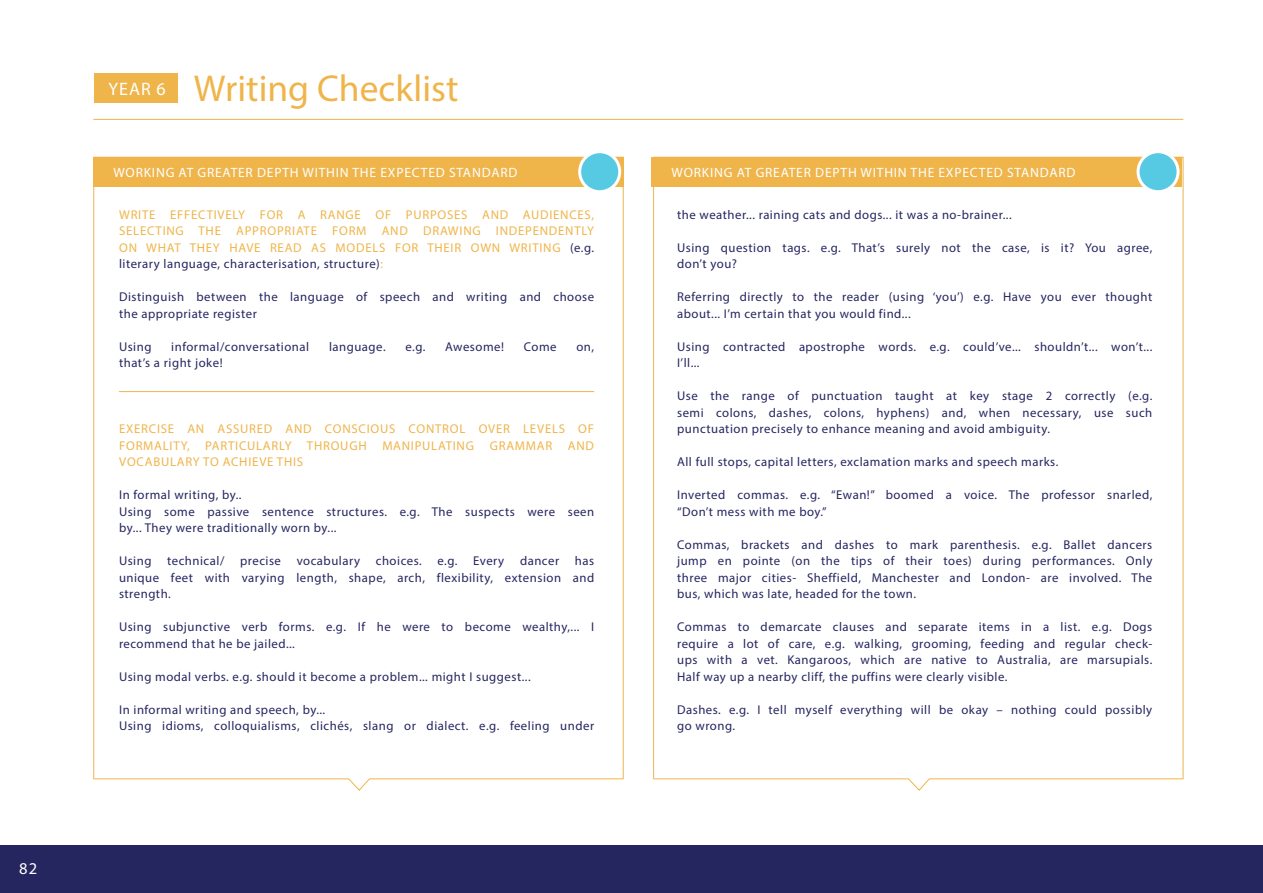
<style>
.page{position:relative;width:1263px;height:893px;background:#fff}
.page>*{position:absolute;margin:0;border:0;box-sizing:border-box;transform-origin:0 0}
.t1{font:37.5px "Myriad Pro";color:#efb54b}
.t2{font:18px "Myriad Pro";color:#fff}
.t3{font:16.5px "Myriad Pro";color:#fff}
.t4{font:13.5px "Myriad Pro";letter-spacing:.06em;color:#fff}
.t5{font:12.75px/16.5px "Myriad Pro";letter-spacing:.04em;color:#252560}
.t6{font:12.75px/16.5px "Myriad Pro";letter-spacing:.05em;color:#efb54b;text-align:justify}
.s1{color:#252560}
</style>
<div class="page">
<div style="left:0;top:845px;width:1263px;height:48px;background:#252560"></div>
<hr style="left:93px;top:119px;width:1090px;height:1px;background:#efb54b">
<div style="left:95px;top:73px;width:83px;height:30px;background:#efb54b"></div>
<div style="left:93px;top:157px;width:531px;height:30px;background:#efb54b"></div>
<div style="left:651px;top:157px;width:531px;height:30px;background:#efb54b"></div>
<hr style="left:119px;top:391px;width:475px;height:1px;background:#efb54b">
<svg style="left:93px;top:778px;width:531px;height:13px"></svg>
<svg style="left:653px;top:778px;width:531px;height:13px"></svg>
<div style="left:1138px;top:152px;width:40px;height:40px;background:#56c9e3;border-radius:50%"></div>
<div style="left:1136px;top:150px;width:43px;height:43px;border:3px solid #fff;border-radius:50%"></div>
<div style="left:580px;top:152px;width:40px;height:40px;background:#56c9e3;border-radius:50%"></div>
<div style="left:578px;top:150px;width:43px;height:43px;border:3px solid #fff;border-radius:50%"></div>
<p class="t3" style="left:19px;top:858px;width:20px">82</p>
<p class="t2" style="left:109px;top:78px;width:59px">YEAR 6</p>
<p class="t1" style="left:194px;top:65px;width:266px">Writing Checklist</p>
<p class="t4" style="left:113px;top:164px;width:406px">WORKING AT GREATER DEPTH WITHIN THE EXPECTED STANDARD</p>
<p class="t4" style="left:671px;top:164px;width:406px">WORKING AT GREATER DEPTH WITHIN THE EXPECTED STANDARD</p>
<p class="t6" style="left:119px;top:206px;width:477px">WRITE EFFECTIVELY FOR A RANGE OF PURPOSES AND AUDIENCES, SELECTING THE APPROPRIATE FORM AND DRAWING INDEPENDENTLY ON WHAT THEY HAVE READ AS MODELS FOR THEIR OWN WRITING <span class="s1">(e.g. literary language, characterisation, structure)</span>:</p>
<p class="t5" style="left:119px;top:289px;width:477px">Distinguish between the language of speech and writing and choose the appropriate register</p>
<p class="t5" style="left:119px;top:338px;width:34px">Using</p>
<p class="t5" style="left:171px;top:338px;width:139px">informal/conversational</p>
<p class="t5" style="left:329px;top:338px;width:58px">language.</p>
<p class="t5" style="left:405px;top:338px;width:21px">e.g.</p>
<p class="t5" style="left:445px;top:338px;width:60px">Awesome!</p>
<p class="t5" style="left:524px;top:338px;width:34px">Come</p>
<p class="t5" style="left:576px;top:338px;width:19px">on,</p>
<p class="t5" style="left:119px;top:355px;width:105px">that’s a right joke!</p>
<p class="t6" style="left:119px;top:421px;width:476px">EXERCISE AN ASSURED AND CONSCIOUS CONTROL OVER LEVELS OF FORMALITY, PARTICULARLY THROUGH MANIPULATING GRAMMAR AND VOCABULARY TO ACHIEVE THIS</p>
<p class="t5" style="left:119px;top:487px;width:124px">In formal writing, by..</p>
<p class="t5" style="left:119px;top:503px;width:477px">Using some passive sentence structures. e.g. The suspects were seen by... They were traditionally worn by...</p>
<p class="t5" style="left:119px;top:553px;width:477px;text-align:justify">Using technical/ precise vocabulary choices. e.g. Every dancer has unique feet with varying length, shape, arch, flexibility, extension and strength.</p>
<p class="t5" style="left:119px;top:619px;width:477px">Using subjunctive verb forms. e.g. If he were to become wealthy,... I recommend that he be jailed...</p>
<p class="t5" style="left:119px;top:668px;width:413px">Using modal verbs. e.g. should it become a problem... might I suggest...</p>
<p class="t5" style="left:119px;top:701px;width:208px">In informal writing and speech, by...</p>
<p class="t5" style="left:119px;top:718px;width:477px">Using idioms, colloquialisms, clichés, slang or dialect. e.g. feeling under</p>
<p class="t5" style="left:677px;top:206px;width:336px">the weather... raining cats and dogs... it was a no-brainer...</p>
<p class="t5" style="left:677px;top:239px;width:477px">Using question tags. e.g. That’s surely not the case, is it? You agree, don’t you?</p>
<p class="t5" style="left:677px;top:289px;width:477px">Referring directly to the reader (using ‘you’) e.g. Have you ever thought about... I’m certain that you would find...</p>
<p class="t5" style="left:677px;top:338px;width:477px">Using contracted apostrophe words. e.g. could’ve... shouldn’t... won’t...<br>I’ll...</p>
<p class="t5" style="left:677px;top:388px;width:477px;text-align:justify">Use the range of punctuation taught at key stage 2 correctly (e.g. semi colons, dashes, colons, hyphens) and, when necessary, use such punctuation precisely to enhance meaning and avoid ambiguity.</p>
<p class="t5" style="left:677px;top:454px;width:383px">All full stops, capital letters, exclamation marks and speech marks.</p>
<p class="t5" style="left:677px;top:487px;width:477px">Inverted commas. e.g. “Ewan!” boomed a voice. The professor snarled, “Don’t mess with me boy.”</p>
<p class="t5" style="left:677px;top:536px;width:477px;text-align:justify">Commas, brackets and dashes to mark parenthesis. e.g. Ballet dancers jump en pointe (on the tips of their toes) during performances. Only three major cities- Sheffield, Manchester and London- are involved. The bus, which was late, headed for the town.</p>
<p class="t5" style="left:677px;top:619px;width:477px;text-align:justify">Commas to demarcate clauses and separate items in a list. e.g. Dogs require a lot of care, e.g. walking, grooming, feeding and regular check&shy;ups with a vet. Kangaroos, which are native to Australia, are marsupials.<br>Half way up a nearby cliff, the puffins were clearly visible.</p>
<p class="t5" style="left:677px;top:701px;width:477px">Dashes. e.g. I tell myself everything will be okay – nothing could possibly go wrong.</p>
</div>
